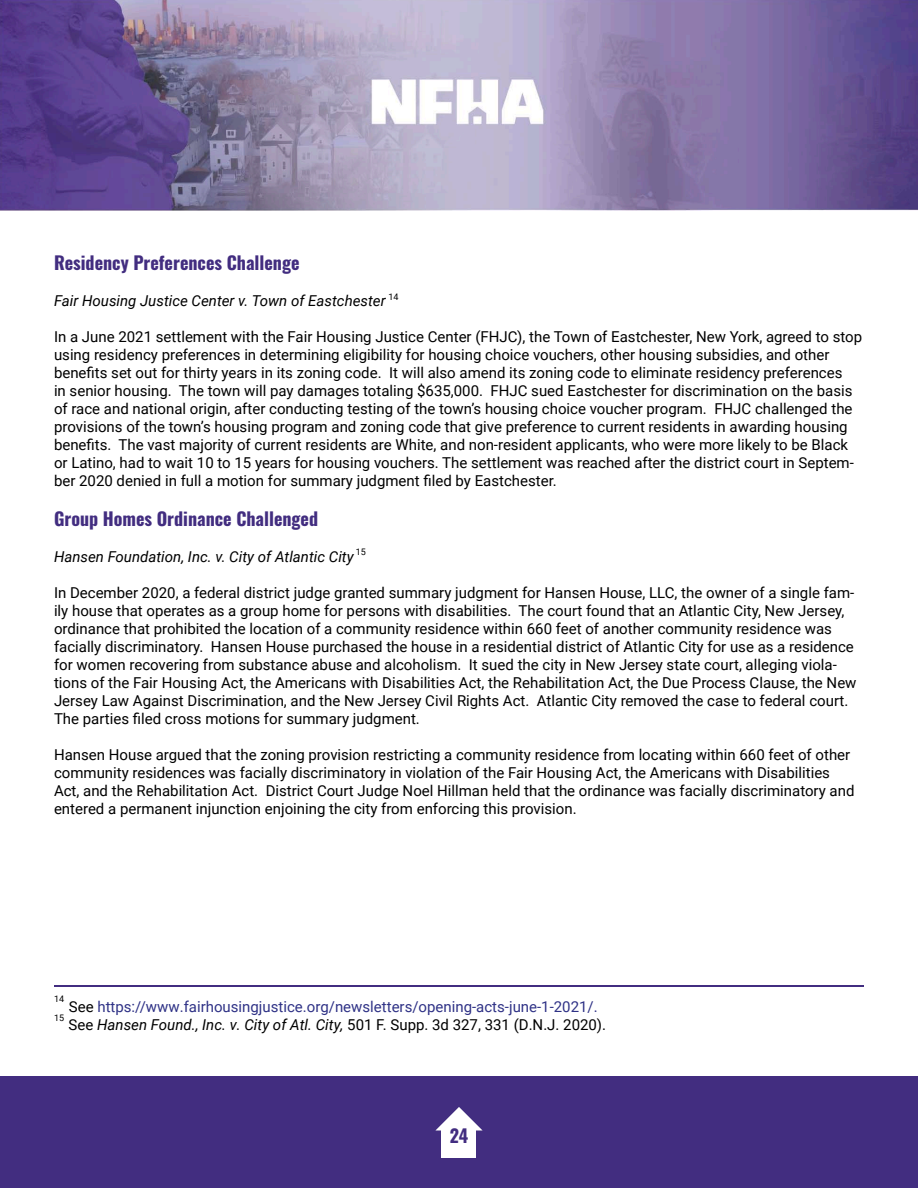
<style>
.page{position:relative;width:918px;height:1188px;background:#fff}
.page>*{position:absolute;margin:0;border:0;box-sizing:border-box;transform-origin:0 0}
.t1{font:18px "Oswald";color:#422d80}
.t2{font:15px/18px "Roboto";color:#000}
.t3{font:15px/18px "Roboto";color:#2f3286}
.t4{font:italic 15px "Roboto";color:#000}
.t5{font:9px/18.3px "Roboto";color:#000101}
.s1{color:#000}
.s2{font-style:inherit}
.s3{font-style:italic;color:#000}
</style>
<div class="page">
<div style="left:0;top:1076px;width:918px;height:112px;background:#422d80"></div>
<div style="left:442px;top:1126px;width:34px;height:31px;background:#fff"></div>
<svg style="left:435px;top:1107px;width:48px;height:24px"></svg>
<hr style="left:54px;top:985px;width:810px;height:1px;background:#422d80">
<img style="left:0;top:0;width:918px;height:211px">
<p class="t1" style="left:54px;top:247px;width:247px">Residency Preferences Challenge</p>
<p class="t4" style="left:54px;top:290px;width:333px">Fair Housing Justice Center v. Town of Eastchester</p>
<p class="t2" style="left:54px;top:327px;width:810px">In a June 2021 settlement with the Fair Housing Justice Center (FHJC), the Town of Eastchester, New York, agreed to stop using residency preferences in determining eligibility for housing choice vouchers, other housing subsidies, and other benefits set out for thirty years in its zoning code. It will also amend its zoning code to eliminate residency preferences<br>in senior housing. The town will pay damages totaling $635,000. FHJC sued Eastchester for discrimination on the basis of race and national origin, after conducting testing of the town’s housing choice voucher program. FHJC challenged the provisions of the town’s housing program and zoning code that give preference to current residents in awarding housing benefits. The vast majority of current residents are White, and non-resident applicants, who were more likely to be Black or Latino, had to wait 10 to 15 years for housing vouchers. The settlement was reached after the district court in Septem&shy;ber 2020 denied in full a motion for summary judgment filed by Eastchester.</p>
<p class="t1" style="left:54px;top:502px;width:266px">Group Homes Ordinance Challenged</p>
<p class="t4" style="left:54px;top:546px;width:301px">Hansen Foundation, Inc. v. City of Atlantic City</p>
<p class="t2" style="left:54px;top:583px;width:804px">In December 2020, a federal district judge granted summary judgment for Hansen House, LLC, the owner of a single fam&shy;ily house that operates as a group home for persons with disabilities. The court found that an Atlantic City, New Jersey, ordinance that prohibited the location of a community residence within 660 feet of another community residence was facially discriminatory. Hansen House purchased the house in a residential district of Atlantic City for use as a residence for women recovering from substance abuse and alcoholism. It sued the city in New Jersey state court, alleging viola&shy;tions of the Fair Housing Act, the Americans with Disabilities Act, the Rehabilitation Act, the Due Process Clause, the New Jersey Law Against Discrimination, and the New Jersey Civil Rights Act. Atlantic City removed the case to federal court.<br>The parties filed cross motions for summary judgment.</p>
<p class="t2" style="left:54px;top:745px;width:802px">Hansen House argued that the zoning provision restricting a community residence from locating within 660 feet of other community residences was facially discriminatory in violation of the Fair Housing Act, the Americans with Disabilities Act, and the Rehabilitation Act. District Court Judge Noel Hillman held that the ordinance was facially discriminatory and entered a permanent injunction enjoining the city from enforcing this provision.</p>
<p class="t5" style="left:389px;top:287px;width:12px">14</p>
<p class="t5" style="left:356px;top:542px;width:12px">15</p>
<p class="t5" style="left:54px;top:990px;width:12px">14<br>15</p>
<p class="t3" style="left:69px;top:997px;width:539px"><span class="s1">See</span> https://www.fairhousingjustice.org/newsletters/opening-acts-june-1-2021<span class="s2">/.<br></span><span class="s1">See</span> <span class="s3">Hansen Found., Inc. v. City of Atl. City,</span> <span class="s1">501 F. Supp. 3d 327, 331 (D.N.J. 2020).</span></p>
<p class="t1" style="left:450px;top:1120px;width:20px">24</p>
</div>
